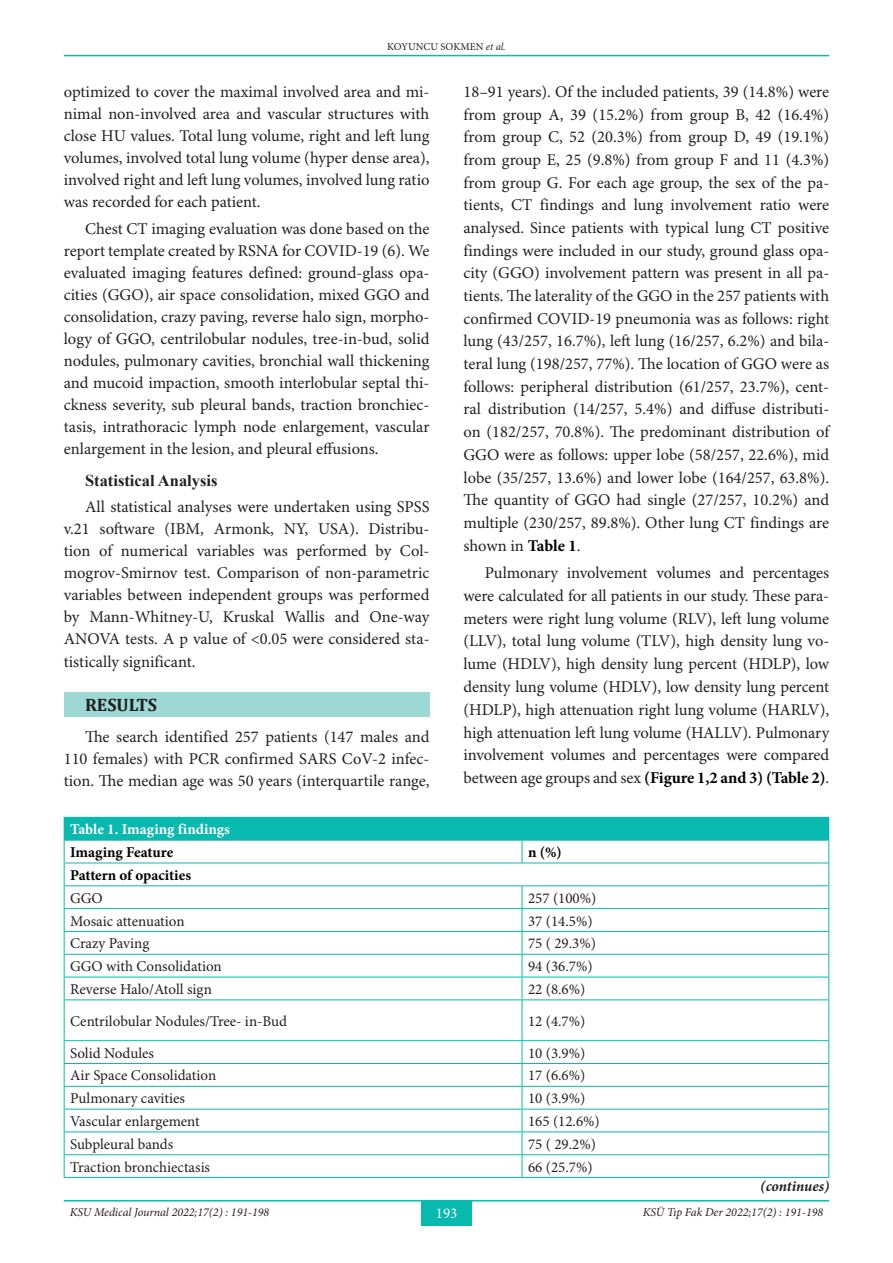
<style>
.page{position:relative;width:893px;height:1263px;background:#fff}
.page>*{position:absolute;margin:0;border:0;box-sizing:border-box;transform-origin:0 0}
.t1{font:700 18px "Cambria";color:#231f20}
.t2{font:16.5px/22px "Minion Pro";color:#231f20;text-align:justify}
.t3{font:700 16.5px "Times New Roman";color:#231f20}
.t4{font:15px "Minion Pro";color:#231f20}
.t5{font:700 15px "Minion Pro";letter-spacing:-.005em;color:#000001}
.t6{font:700 15px "Minion Pro";color:#fff}
.t7{font:italic 700 15px "Minion Pro";letter-spacing:-.005em;color:#231f20}
.t8{font:15px "Minion Pro";color:#fff}
.t9{font:italic 12px "Minion Pro";color:#231f20}
.t10{font:10.5px "Minion Pro";color:#231f20}
.s1{font-style:italic}
.s2{font-weight:700;color:#000001}
</style>
<div class="page">
<div style="left:421px;top:1201px;width:51px;height:25px;background:#08b9af"></div>
<hr style="left:64px;top:1200px;width:357px;height:1px;background:#08b9af">
<hr style="left:421px;top:1200px;width:51px;height:1px;background:#08b9af">
<hr style="left:472px;top:1200px;width:357px;height:1px;background:#08b9af">
<hr style="left:64px;top:55px;width:765px;height:1px;background:#08b9af">
<div style="left:64px;top:693px;width:365px;height:24px;background:#9ed8d4"></div>
<div style="left:64px;top:817px;width:765px;height:23px;background:#08b9af"></div>
<svg style="left:65px;top:841px;width:763px;height:336px"></svg>
<svg style="left:522px;top:841px;width:1px;height:22px"></svg>
<hr style="left:64px;top:863px;width:458px;height:1px;background:#08b9af">
<hr style="left:522px;top:863px;width:307px;height:1px;background:#08b9af">
<hr style="left:64px;top:885px;width:458px;height:1px;background:#08b9af">
<hr style="left:522px;top:885px;width:307px;height:1px;background:#08b9af">
<hr style="left:64px;top:908px;width:458px;height:1px;background:#08b9af">
<hr style="left:522px;top:908px;width:307px;height:1px;background:#08b9af">
<hr style="left:64px;top:931px;width:458px;height:1px;background:#08b9af">
<hr style="left:522px;top:931px;width:307px;height:1px;background:#08b9af">
<hr style="left:64px;top:954px;width:458px;height:1px;background:#08b9af">
<hr style="left:522px;top:954px;width:307px;height:1px;background:#08b9af">
<hr style="left:64px;top:977px;width:458px;height:1px;background:#08b9af">
<hr style="left:522px;top:977px;width:307px;height:1px;background:#08b9af">
<svg style="left:522px;top:886px;width:1px;height:113px"></svg>
<hr style="left:64px;top:999px;width:458px;height:1px;background:#08b9af">
<hr style="left:522px;top:999px;width:307px;height:1px;background:#08b9af">
<hr style="left:522px;top:1000px;width:1px;height:40px;background:#08b9af">
<hr style="left:64px;top:1040px;width:458px;height:1px;background:#08b9af">
<hr style="left:522px;top:1040px;width:307px;height:1px;background:#08b9af">
<hr style="left:64px;top:1063px;width:458px;height:1px;background:#08b9af">
<hr style="left:522px;top:1063px;width:307px;height:1px;background:#08b9af">
<hr style="left:64px;top:1086px;width:458px;height:1px;background:#08b9af">
<hr style="left:522px;top:1086px;width:307px;height:1px;background:#08b9af">
<hr style="left:64px;top:1109px;width:458px;height:1px;background:#08b9af">
<hr style="left:522px;top:1109px;width:307px;height:1px;background:#08b9af">
<hr style="left:64px;top:1131px;width:458px;height:1px;background:#08b9af">
<hr style="left:522px;top:1131px;width:307px;height:1px;background:#08b9af">
<hr style="left:64px;top:1154px;width:458px;height:1px;background:#08b9af">
<hr style="left:522px;top:1154px;width:307px;height:1px;background:#08b9af">
<svg style="left:522px;top:1041px;width:1px;height:136px"></svg>
<hr style="left:64px;top:1177px;width:458px;height:1px;background:#08b9af">
<hr style="left:522px;top:1177px;width:307px;height:1px;background:#08b9af">
<hr style="left:64px;top:1000px;width:1px;height:40px;background:#08b9af">
<hr style="left:828px;top:1000px;width:1px;height:40px;background:#08b9af">
<svg style="left:64px;top:1041px;width:1px;height:136px"></svg>
<svg style="left:828px;top:1041px;width:1px;height:136px"></svg>
<svg style="left:64px;top:841px;width:1px;height:158px"></svg>
<svg style="left:828px;top:841px;width:1px;height:158px"></svg>
<hr style="left:64px;top:840px;width:458px;height:1px;background:#08b9af">
<hr style="left:522px;top:840px;width:307px;height:1px;background:#08b9af">
<p class="t10" style="left:387px;top:40px;width:120px">KOYUNCU SOKMEN <span class="s1">et al.</span></p>
<p class="t2" style="left:64px;top:81px;width:367px">optimized to cover the maximal involved area and mi&shy;nimal non-involved area and vascular structures with close HU values. Total lung volume, right and left lung volumes, involved total lung volume (hyper dense area), involved right and left lung volumes, involved lung ratio was recorded for each patient.</p>
<p class="t2" style="left:64px;top:218px;width:367px;text-indent:21px">Chest CT imaging evaluation was done based on the report template created by RSNA for COVID-19 (6). We evaluated imaging features defined: ground-glass opa&shy;cities (GGO), air space consolidation, mixed GGO and consolidation, crazy paving, reverse halo sign, morpho&shy;logy of GGO, centrilobular nodules, tree-in-bud, solid nodules, pulmonary cavities, bronchial wall thickening and mucoid impaction, smooth interlobular septal thi&shy;ckness severity, sub pleural bands, traction bronchiec&shy;tasis, intrathoracic lymph node enlargement, vascular enlargement in the lesion, and pleural effusions.</p>
<p class="t3" style="left:85px;top:468px;width:134px">Statistical Analysis</p>
<p class="t2" style="left:64px;top:496px;width:367px;text-indent:21px">All statistical analyses were undertaken using SPSS v.21 software (IBM, Armonk, NY, USA). Distribu&shy;tion of numerical variables was performed by Col&shy;mogrov-Smirnov test. Comparison of non-parametric variables between independent groups was performed by Mann-Whitney-U, Kruskal Wallis and One-way ANOVA tests. A p value of &lt;0.05 were considered sta&shy;tistically significant.</p>
<p class="t1" style="left:85px;top:692px;width:73px">RESULTS</p>
<p class="t2" style="left:64px;top:726px;width:367px;text-indent:21px">The search identified 257 patients (147 males and 110 females) with PCR confirmed SARS CoV-2 infec&shy;tion. The median age was 50 years (interquartile range,</p>
<p class="t2" style="left:463px;top:81px;width:367px;line-height:22.6px">18–91 years). Of the included patients, 39 (14.8%) were from group A, 39 (15.2%) from group B, 42 (16.4%) from group C, 52 (20.3%) from group D, 49 (19.1%) from group E, 25 (9.8%) from group F and 11 (4.3%) from group G. For each age group, the sex of the pa&shy;tients, CT findings and lung involvement ratio were analysed. Since patients with typical lung CT positive findings were included in our study, ground glass opa&shy;city (GGO) involvement pattern was present in all pa&shy;tients. The laterality of the GGO in the 257 patients with confirmed COVID-19 pneumonia was as follows: right lung (43/257, 16.7%), left lung (16/257, 6.2%) and bila&shy;teral lung (198/257, 77%). The location of GGO were as follows: peripheral distribution (61/257, 23.7%), cent&shy;ral distribution (14/257, 5.4%) and diffuse distributi&shy;on (182/257, 70.8%). The predominant distribution of GGO were as follows: upper lobe (58/257, 22.6%), mid lobe (35/257, 13.6%) and lower lobe (164/257, 63.8%).<br>The quantity of GGO had single (27/257, 10.2%) and multiple (230/257, 89.8%). Other lung CT findings are shown in <span class="s2">Table 1</span>.</p>
<p class="t2" style="left:463px;top:562px;width:367px;line-height:22.8px;text-indent:21px">Pulmonary involvement volumes and percentages were calculated for all patients in our study. These para&shy;meters were right lung volume (RLV), left lung volume (LLV), total lung volume (TLV), high density lung vo&shy;lume (HDLV), high density lung percent (HDLP), low density lung volume (HDLV), low density lung percent (HDLP), high attenuation right lung volume (HARLV), high attenuation left lung volume (HALLV). Pulmonary involvement volumes and percentages were compared between age groups and sex <span class="s2">(Figure 1,2 and 3) (Table 2)</span>.</p>
<p class="t6" style="left:70px;top:819px;width:161px">Table 1. Imaging findings</p>
<p class="t5" style="left:70px;top:842px;width:105px">Imaging Feature</p>
<p class="t5" style="left:528px;top:842px;width:35px">n (%)</p>
<p class="t5" style="left:70px;top:864px;width:122px">Pattern of opacities</p>
<p class="t4" style="left:70px;top:889px;width:34px">GGO</p>
<p class="t4" style="left:528px;top:889px;width:70px">257 (100%)</p>
<p class="t4" style="left:70px;top:912px;width:116px">Mosaic attenuation</p>
<p class="t4" style="left:528px;top:912px;width:66px">37 (14.5%)</p>
<p class="t4" style="left:70px;top:934px;width:81px">Crazy Paving</p>
<p class="t4" style="left:528px;top:934px;width:69px">75 ( 29.3%)</p>
<p class="t4" style="left:70px;top:957px;width:153px">GGO with Consolidation</p>
<p class="t4" style="left:528px;top:957px;width:66px">94 (36.7%)</p>
<p class="t4" style="left:70px;top:980px;width:143px">Reverse Halo/Atoll sign</p>
<p class="t4" style="left:528px;top:980px;width:59px">22 (8.6%)</p>
<p class="t4" style="left:70px;top:1012px;width:219px">Centrilobular Nodules/Tree- in-Bud</p>
<p class="t4" style="left:528px;top:1012px;width:59px">12 (4.7%)</p>
<p class="t4" style="left:70px;top:1044px;width:85px">Solid Nodules</p>
<p class="t4" style="left:528px;top:1044px;width:59px">10 (3.9%)</p>
<p class="t4" style="left:70px;top:1067px;width:148px">Air Space Consolidation</p>
<p class="t4" style="left:528px;top:1067px;width:59px">17 (6.6%)</p>
<p class="t4" style="left:70px;top:1089px;width:116px">Pulmonary cavities</p>
<p class="t4" style="left:528px;top:1089px;width:59px">10 (3.9%)</p>
<p class="t4" style="left:70px;top:1112px;width:131px">Vascular enlargement</p>
<p class="t4" style="left:528px;top:1112px;width:73px">165 (12.6%)</p>
<p class="t4" style="left:70px;top:1135px;width:105px">Subpleural bands</p>
<p class="t4" style="left:528px;top:1135px;width:69px">75 ( 29.2%)</p>
<p class="t4" style="left:70px;top:1158px;width:142px">Traction bronchiectasis</p>
<p class="t4" style="left:528px;top:1158px;width:66px">66 (25.7%)</p>
<p class="t7" style="left:760px;top:1175px;width:71px">(continues)</p>
<p class="t9" style="left:70px;top:1203px;width:201px">KSU Medical Journal 2022;17(2) : 191-198</p>
<p class="t8" style="left:436px;top:1204px;width:23px">193</p>
<p class="t9" style="left:643px;top:1203px;width:182px">KSÜ Tıp Fak Der 2022;17(2) : 191-198</p>
</div>
